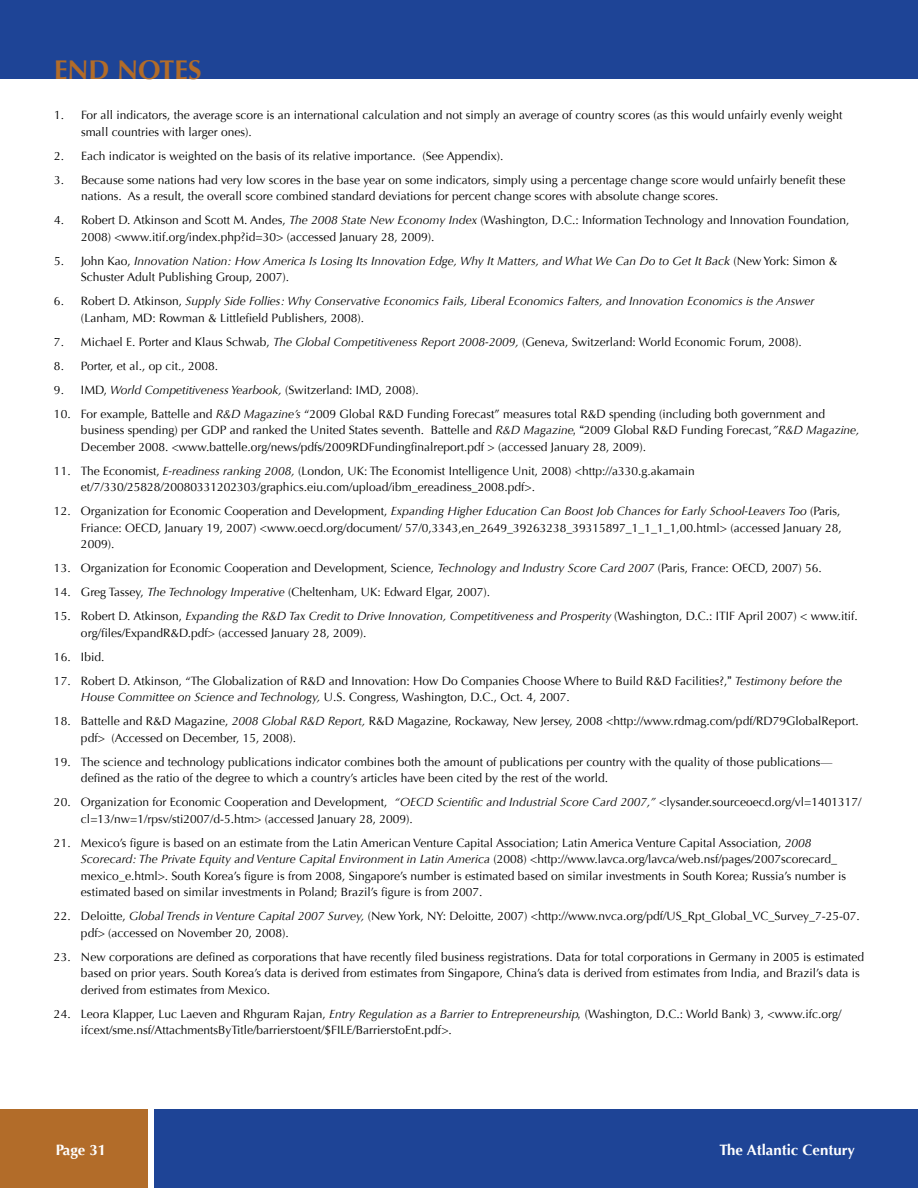
<style>
.page{position:relative;width:918px;height:1188px;background:#fff}
.page>*{position:absolute;margin:0;border:0;box-sizing:border-box;transform-origin:0 0}
.t1{font:700 27px "Optima";color:#b26c29}
.t2{font:700 15px "Optima";color:#fff}
.t3{font:12px/16.5px "Optima";color:#000}
.t4{font:italic 12px/16.5px "Optima";color:#000}
.s1{font-style:italic}
.s2{font-style:normal}
.s3{font-family:"Helvetica CY Oblique"}
.s4{font-family:"Helvetica"}
</style>
<div class="page">
<div style="left:154px;top:1109px;width:764px;height:79px;background:#1e4496"></div>
<div style="left:0;top:0;width:918px;height:79px;background:#1e4496"></div>
<div style="left:0;top:1109px;width:147px;height:79px;background:#b26c29"></div>
<h1 class="t1" style="left:54px;top:54px;width:149px">END NOTES</h1>
<p class="t3" style="left:81px;top:107px;width:763px;text-indent:-27px">1. For all indicators, the average score is an international calculation and not simply an average of country scores (as this would unfairly evenly weight small countries with larger ones).</p>
<p class="t3" style="left:54px;top:147px;width:451px">2. Each indicator is weighted on the basis of its relative importance. (See Appendix).</p>
<p class="t3" style="left:81px;top:171px;width:766px;text-indent:-27px">3. Because some nations had very low scores in the base year on some indicators, simply using a percentage change score would unfairly benefit these nations. As a result, the overall score combined standard deviations for percent change scores with absolute change scores.</p>
<p class="t3" style="left:81px;top:212px;width:770px;text-indent:-27px">4. Robert D. Atkinson and Scott M. Andes, <span class="s1">The 2008 State New Economy Index</span> (Washington, D.C.: I nformation Technology and I nnovation Foundation,<br>2008) &lt;www.itif.org/index.php?id=30&gt; (accessed January 28, 2009).</p>
<p class="t4" style="left:81px;top:252px;width:758px;text-indent:-27px"><span class="s2">5. John Kao,</span> Innovation Nation: How America Is Losing Its Innovation Edge, Why It Matters, and What We Can Do to Get It Back <span class="s2">(N ew York: Simon &amp;<br>Schuster Adult Publishing Group, 2007).</span></p>
<p class="t4" style="left:81px;top:293px;width:735px;text-indent:-27px"><span class="s2">6. Robert D. Atkinson,</span> Supply Side Follies: Why Conservative Economics Fails, Liberal Economics Falters, and Innovation Economics is the Answer <span class="s2">(Lanham, MD: Rowman &amp; Littlefield Publishers, 2008).</span></p>
<p class="t3" style="left:54px;top:333px;width:749px">7. Michael E. Porter and Klaus Schwab, <span class="s1">The Global Competitiveness Report 2008-2009,</span> (Geneva, Switzerland: World Economic Forum, 2008).</p>
<p class="t3" style="left:54px;top:357px;width:166px">8. Porter, et al., op cit., 2008.</p>
<p class="t3" style="left:54px;top:381px;width:366px">9. I MD, <span class="s1">World Competitiveness Yearbook,</span> (Switzerland: I MD, 2008).</p>
<p class="t3" style="left:81px;top:405px;width:780px;text-indent:-27px">10. For example, Battelle and <span class="s1">R&amp;D Magazine’s</span> “2009 Global R&amp;D Funding Forecast” measures total R&amp;D spending (including both government and business spending) per GDP and ranked the U nited States seventh. Battelle and <span class="s1">R&amp;D Magazine</span><span class="s3">,</span> <span class="s4">“</span>2009 Global R&amp;D Funding Forecast,<span class="s1">”R&amp;D Magazine,<br></span>December 2008. &lt;www.battelle.org/news/pdfs/2009RDFundingfinalreport.pdf &gt; (accessed January 28, 2009).</p>
<p class="t3" style="left:81px;top:462px;width:615px;text-indent:-27px">11. The Economist, <span class="s1">E-readiness ranking 2008,</span> (London, U K: The Economist I ntelligence U nit, 2008) &lt;http://a330.g.akamain et/7/330/25828/20080331202303/graphics.eiu.com/upload/ibm_ereadiness_2008.pdf&gt;.</p>
<p class="t3" style="left:81px;top:503px;width:762px;text-align:justify;text-indent:-27px">12. Organization for Economic Cooperation and Development, <span class="s1">Expanding Higher Education Can Boost Job Chances for Early School-Leavers Too</span> (Paris, Friance: OECD, January 19, 2007) &lt;www.oecd.org/document/ 57/0,3343,en_2649_39263238_39315897_1_1_1_1,00.html&gt; (accessed January 28, 2009).</p>
<p class="t3" style="left:54px;top:560px;width:769px">13. Organization for Economic Cooperation and Development, Science, <span class="s1">Technology and Industry Score Card 2007</span> (Paris, France: OEC D, 2007) 56.</p>
<p class="t3" style="left:54px;top:584px;width:438px">14. Greg Tassey, <span class="s1">The Technology Imperative</span> (Cheltenham, U K: Edward Elgar, 2007).</p>
<p class="t3" style="left:81px;top:608px;width:778px;text-indent:-27px">15. Robert D. Atkinson, <span class="s1">Expanding the R&amp;D Tax Credit to Drive Innovation, Competitiveness and Prosperity</span> (Washington, D.C.: I TI F April 2007) &lt; www.itif. org/files/ExpandR&amp;D.pdf&gt; (accessed January 28, 2009).</p>
<p class="t3" style="left:54px;top:648px;width:52px">16. Ibid.</p>
<p class="t3" style="left:81px;top:672px;width:763px;text-indent:-27px">17. Robert D. Atkinson, “The Globalization of R&amp;D and I nnovation: H ow Do Companies Choose Where to Build R&amp;D Facilities?,<span class="s4">”</span> <span class="s1">Testimony before the<br>House Committee on Science and Technology,</span> U.S. Congress, Washington, D.C., Oct. 4, 2007.</p>
<p class="t3" style="left:81px;top:713px;width:779px;text-indent:-27px">18. Battelle and R&amp;D Magazine, <span class="s1">2008 Global R&amp;D Report,</span> R&amp;D Magazine, Rockaway, N ew Jersey, 2008 &lt;http://www.rdmag.com/pdf/RD79GlobalReport. pdf&gt; (Accessed on December, 15, 2008).</p>
<p class="t3" style="left:81px;top:753px;width:753px;text-indent:-27px">19. The science and technology publications indicator combines both the amount of publications per country with the quality of those publications— defined as the ratio of the degree to which a country’s articles have been cited by the rest of the world.</p>
<p class="t3" style="left:81px;top:794px;width:782px;text-indent:-27px">20. Organization for Economic Cooperation and Development, <span class="s1">“OECD Scientific and Industrial Score Card 2007,”</span> &lt;lysander.sourceoecd.org/vl=1401317/ cl=13/nw=1/rpsv/sti2007/d-5.htm&gt; (accessed January 28, 2009).</p>
<p class="t3" style="left:81px;top:834px;width:767px;text-indent:-27px">21. Mexico’s figure is based on an estimate from the Latin American Venture Capital Association; Latin America Venture Capital Association, <span class="s1">2008<br>Scorecard: The Private Equity and Venture Capital Environment in Latin America</span> (2008) &lt;http://www.lavca.org/lavca/web.nsf/pages/2007scorecard_ mexico_e.html&gt;. South Korea’s figure is from 2008, Singapore’s number is estimated based on similar investments in South Korea; Russia’s number is estimated based on similar investments in Poland; Brazil’s figure is from 2007.</p>
<p class="t3" style="left:81px;top:908px;width:780px;text-indent:-27px">22. Deloitte, <span class="s1">Global Trends in Venture Capital 2007 Survey,</span> (New York, NY: Deloitte, 2007) &lt;http://www.nvca.org/pdf/US_Rpt_Global_VC_Survey_7-25-07. pdf&gt; (accessed on November 20, 2008).</p>
<p class="t3" style="left:81px;top:948px;width:785px;text-indent:-27px">23. New corporations are defined as corporations that have recently filed business registrations. Data for total corporations in Germany in 2005 is estimated based on prior years. South Korea’s data is derived from estimates from Singapore, China’s data is derived from estimates from I ndia, and Brazil’s data is derived from estimates from Mexico.</p>
<p class="t3" style="left:81px;top:1005px;width:762px;text-indent:-27px">24. Leora Klapper, Luc Laeven and Rhguram Rajan, <span class="s1">Entry Regulation as a Barrier to Entrepreneurship</span><span class="s3">,</span> (Washington, D.C.: World Bank) 3, &lt;www.ifc.org/ ifcext/sme.nsf/AttachmentsByTitle/barrierstoent/$FILE/BarrierstoEnt.pdf&gt;.</p>
<p class="t2" style="left:56px;top:1141px;width:52px">Page 31</p>
<p class="t2" style="left:720px;top:1141px;width:137px">The Atlantic Century</p>
</div>
